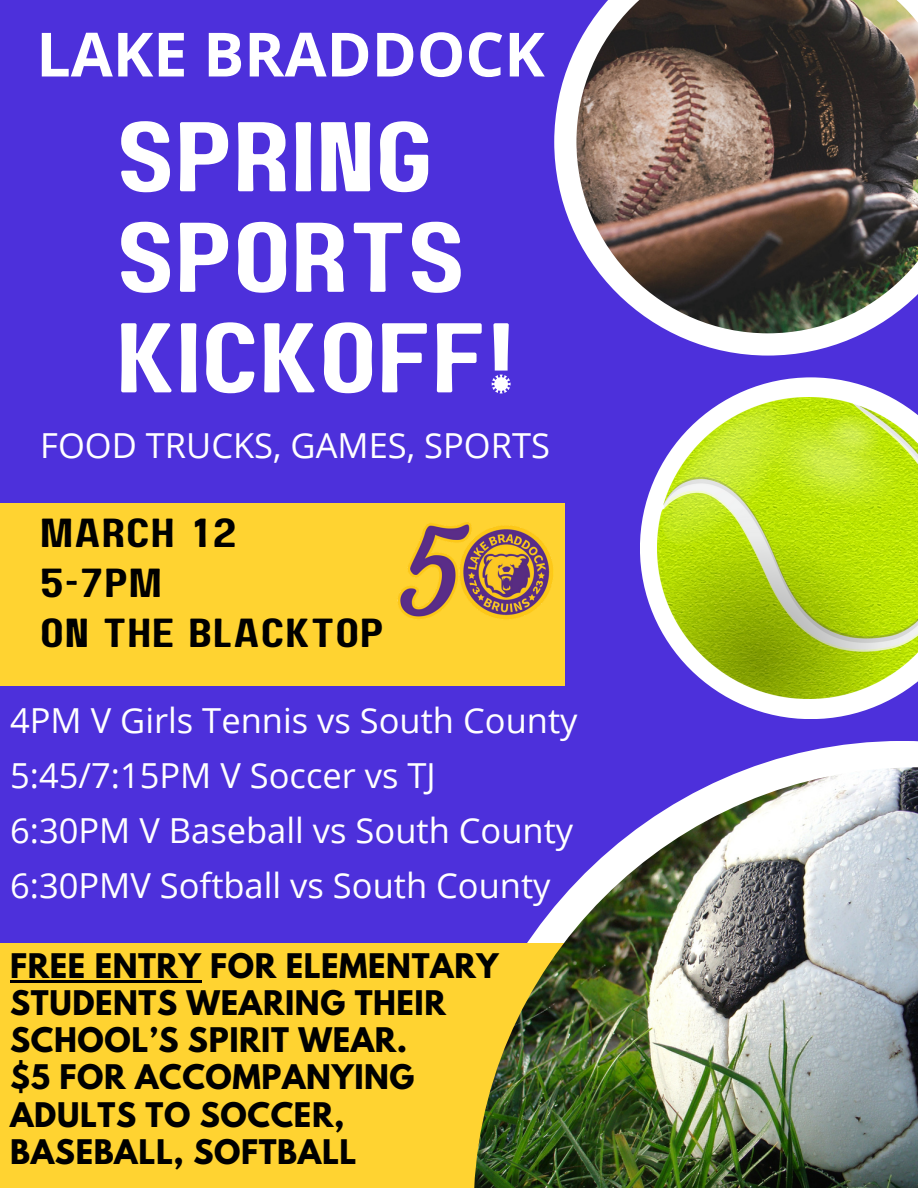
<style>
.page{position:relative;width:918px;height:1188px;background:#4d30db}
.page>*{position:absolute;margin:0;border:0;box-sizing:border-box;transform-origin:0 0}
.t1{font:98.7px/100.5px "Paalalabas Display Wide BETA";color:#fff}
.t2{font:700 61.05px "Open Sans";color:#fff}
.t3{font:40.5px/49.8px "Paalalabas Display Wide BETA";letter-spacing:.02em;color:#000}
.t4{font:34.5px/55.2px "Open Sans";color:#fff}
.t5{font:700 30px/37.2px "League Spartan";letter-spacing:.02em;color:#000}
</style>
<div class="page">
<div style="left:0;top:503px;width:564px;height:182px;background:#ffd331"></div>
<svg style="left:752px;top:741px;width:166px;height:26px;fill:#fff"></svg>
<div style="left:0;top:943px;width:564px;height:245px;background:#ffd331"></div>
<svg style="left:554px;top:48px;width:310px;height:308px"></svg>
<svg style="left:640px;top:377px;width:251px;height:342px"></svg>
<img style="left:474px;top:767px;width:444px;height:421px">
<img style="left:576px;top:0;width:342px;height:333px">
<img style="left:658px;top:397px;width:260px;height:302px">
<img style="left:397px;top:522px;width:157px;height:97px">
<hr style="left:10px;top:980px;width:191px;height:3px;background:#000">
<h3 class="t2" style="left:36px;top:11px;width:510px">LAKE BRADDOCK</h3>
<p class="t1" style="left:116px;top:113px;width:401px">SPRING<br>SPORTS<br>KICKOFF!</p>
<p class="t4" style="left:40px;top:417px;width:511px">FOOD TRUCKS, GAMES, SPORTS</p>
<h5 class="t3" style="left:40px;top:511px;width:345px">MARCH 12<br>5-7PM<br>ON THE BLACKTOP</h5>
<h2 class="t4" style="left:10px;top:692px;width:569px">4PM V Girls Tennis vs South County<br>5:45/7:15PM V Soccer vs TJ<br>6:30PM V Baseball vs South County<br>6:30PMV Softball vs South County</h2>
<p class="t5" style="left:10px;top:951px;width:490px">FREE ENTRY FOR ELEMENTARY<br>STUDENTS WEARING THEIR<br>SCHOOL’S SPIRIT WEAR.</p>
<p class="t5" style="left:10px;top:1063px;width:406px">$5 FOR ACCOMPANYING<br>ADULTS TO SOCCER,<br>BASEBALL, SOFTBALL</p>
</div>
